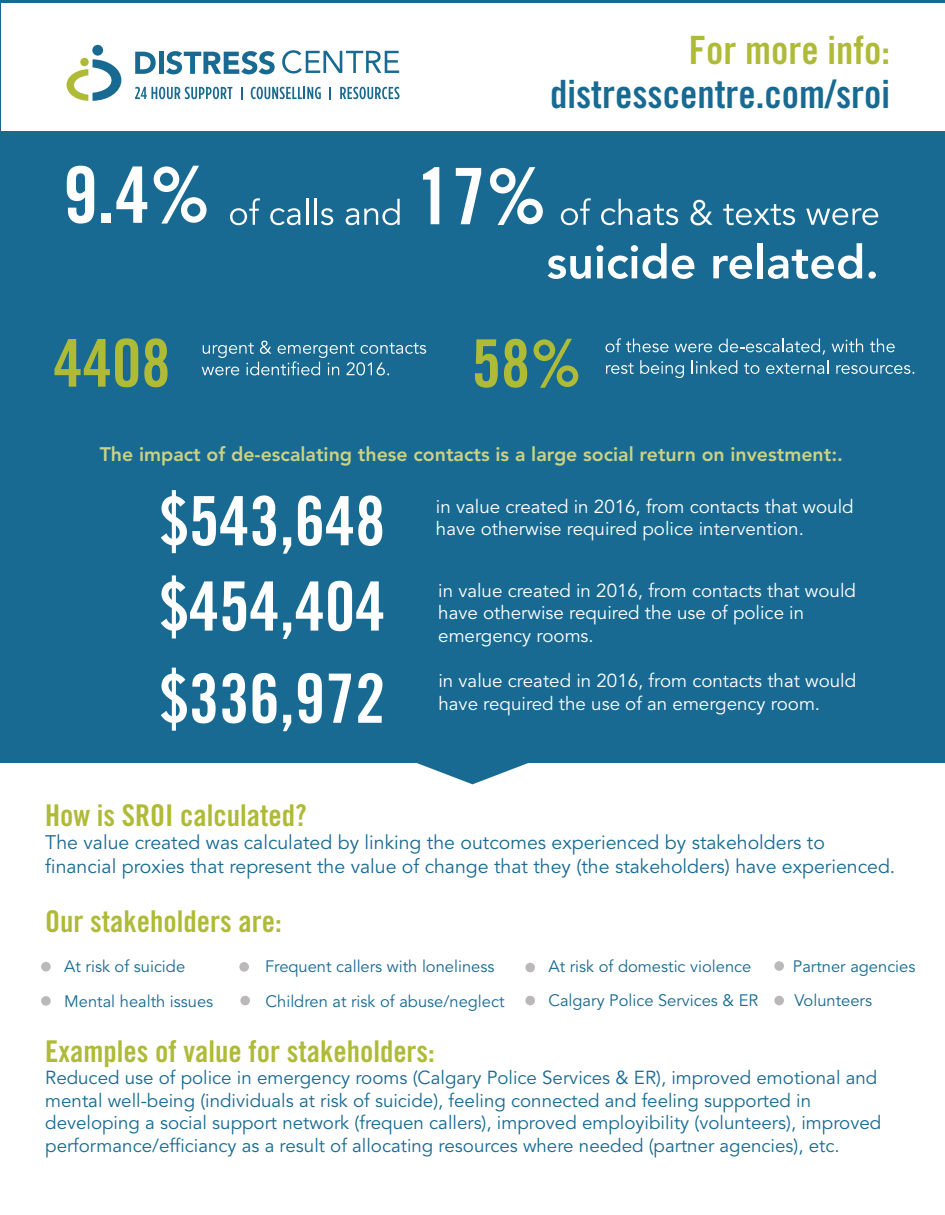
<style>
.page{position:relative;width:945px;height:1215px;background:#fff}
.page>*{position:absolute;margin:0;border:0;box-sizing:border-box;transform-origin:0 0}
.t1{font:39px "Trade Gothic LT Std Bd Cn 20";color:#186a92}
.t2{font:39px "Trade Gothic LT Std Bd Cn 20";color:#afbb36}
.t3{font:30px "Trade Gothic LT Std Bd Cn 20";color:#afbb36}
.t4{font:19.5px/23.4px "Avenir LT Std";color:#186a92}
.t5{font:800 19.5px "Avenir LT Std";color:#ccd283}
.t6{font:18.75px/22.5px "Avenir LT Std";color:#186a92}
.t7{font:18.75px/22.5px "Avenir LT Std";color:#fff}
.t8{font:16.5px "Avenir LT Std";color:#186a92}
</style>
<div class="page">
<div style="left:0;top:0;width:945px;height:763px;background:#186a92"></div>
<svg style="left:417px;top:763px;width:111px;height:21px"></svg>
<div style="left:2px;top:3px;width:943px;height:127px;background:#fff"></div>
<svg style="left:135px;top:87px;width:97px;height:12px"></svg>
<svg style="left:241px;top:87px;width:1px;height:12px"></svg>
<svg style="left:251px;top:87px;width:70px;height:12px"></svg>
<svg style="left:330px;top:87px;width:1px;height:12px"></svg>
<svg style="left:340px;top:87px;width:60px;height:12px"></svg>
<div style="left:92px;top:45px;width:11px;height:11px;background:#186a92;border-radius:50%"></div>
<svg style="left:135px;top:52px;width:21px;height:22px"></svg>
<div style="left:159px;top:52px;width:5px;height:22px;background:#186a92"></div>
<svg style="left:166px;top:51px;width:109px;height:23px"></svg>
<svg style="left:282px;top:50px;width:117px;height:24px"></svg>
<svg style="left:66px;top:59px;width:55px;height:42px"></svg>
<svg style="left:161px;top:490px;width:86px;height:63px"></svg>
<svg style="left:253px;top:495px;width:23px;height:51px"></svg>
<svg style="left:283px;top:537px;width:8px;height:17px"></svg>
<svg style="left:298px;top:495px;width:84px;height:51px"></svg>
<svg style="left:161px;top:575px;width:56px;height:63px"></svg>
<svg style="left:223px;top:581px;width:54px;height:50px"></svg>
<svg style="left:283px;top:581px;width:100px;height:58px"></svg>
<svg style="left:161px;top:668px;width:55px;height:63px"></svg>
<svg style="left:222px;top:673px;width:24px;height:50px"></svg>
<svg style="left:253px;top:673px;width:24px;height:50px"></svg>
<svg style="left:283px;top:715px;width:8px;height:16px"></svg>
<svg style="left:298px;top:673px;width:24px;height:51px"></svg>
<svg style="left:329px;top:674px;width:22px;height:49px"></svg>
<svg style="left:358px;top:673px;width:24px;height:50px"></svg>
<svg style="left:606px;top:338px;width:308px;height:40px"></svg>
<svg style="left:202px;top:341px;width:224px;height:34px"></svg>
<svg style="left:475px;top:339px;width:23px;height:49px"></svg>
<svg style="left:504px;top:339px;width:23px;height:49px"></svg>
<svg style="left:534px;top:339px;width:44px;height:49px"></svg>
<svg style="left:54px;top:338px;width:84px;height:49px"></svg>
<svg style="left:144px;top:338px;width:24px;height:49px"></svg>
<svg style="left:67px;top:166px;width:27px;height:58px"></svg>
<div style="left:102px;top:214px;width:9px;height:9px;background:#fff"></div>
<svg style="left:116px;top:166px;width:31px;height:57px"></svg>
<svg style="left:154px;top:166px;width:53px;height:58px"></svg>
<svg style="left:230px;top:198px;width:30px;height:27px"></svg>
<svg style="left:270px;top:208px;width:31px;height:17px"></svg>
<hr style="left:306px;top:199px;width:2px;height:26px;background:#fff">
<hr style="left:314px;top:199px;width:3px;height:26px;background:#fff">
<svg style="left:321px;top:208px;width:12px;height:17px"></svg>
<svg style="left:346px;top:199px;width:54px;height:26px"></svg>
<svg style="left:423px;top:167px;width:16px;height:57px"></svg>
<svg style="left:456px;top:168px;width:25px;height:56px"></svg>
<svg style="left:490px;top:167px;width:53px;height:58px"></svg>
<svg style="left:561px;top:198px;width:30px;height:27px"></svg>
<svg style="left:601px;top:199px;width:77px;height:26px"></svg>
<svg style="left:691px;top:200px;width:22px;height:25px"></svg>
<svg style="left:723px;top:204px;width:72px;height:21px"></svg>
<svg style="left:806px;top:208px;width:72px;height:17px"></svg>
<svg style="left:548px;top:243px;width:146px;height:36px"></svg>
<svg style="left:713px;top:255px;width:39px;height:24px"></svg>
<div style="left:757px;top:243px;width:6px;height:35px;background:#fff"></div>
<svg style="left:768px;top:243px;width:94px;height:36px"></svg>
<div style="left:868px;top:271px;width:8px;height:8px;background:#fff;border-radius:50%"></div>
<div style="left:41px;top:962px;width:10px;height:9px;background:#bbb8ba;border-radius:50%"></div>
<div style="left:41px;top:996px;width:10px;height:10px;background:#bbb8ba;border-radius:50%"></div>
<div style="left:239px;top:962px;width:10px;height:10px;background:#bbb8ba;border-radius:50%"></div>
<div style="left:240px;top:996px;width:10px;height:9px;background:#bbb8ba;border-radius:50%"></div>
<div style="left:525px;top:996px;width:10px;height:9px;background:#bbb8ba;border-radius:50%"></div>
<div style="left:525px;top:963px;width:10px;height:9px;background:#bbb8ba;border-radius:50%"></div>
<div style="left:774px;top:961px;width:10px;height:10px;background:#bbb8ba;border-radius:50%"></div>
<div style="left:774px;top:996px;width:10px;height:9px;background:#bbb8ba;border-radius:50%"></div>
<h1 class="t2" style="left:689px;top:27px;width:203px">For more info:</h1>
<h1 class="t1" style="left:550px;top:70px;width:342px">distresscentre.com/sroi</h1>
<p class="t5" style="left:100px;top:443px;width:745px">The impact of de-escalating these contacts is a large social return on investment:.</p>
<p class="t7" style="left:436px;top:496px;width:419px">in value created in 2016, from contacts that would have otherwise required police intervention.</p>
<p class="t7" style="left:438px;top:580px;width:419px">in value created in 2016, from contacts that would have otherwise required the use of police in emergency rooms.</p>
<p class="t7" style="left:438px;top:670px;width:419px">in value created in 2016, from contacts that would have required the use of an emergency room.</p>
<h2 class="t3" style="left:45px;top:797px;width:263px">How is SROI calculated?</h2>
<p class="t4" style="left:45px;top:832px;width:852px">The value created was calculated by linking the outcomes experienced by stakeholders to financial proxies that represent the value of change that they (the stakeholders) have experienced.</p>
<h2 class="t3" style="left:45px;top:903px;width:238px">Our stakeholders are:</h2>
<p class="t8" style="left:64px;top:956px;width:122px">At risk of suicide</p>
<p class="t8" style="left:265px;top:956px;width:231px">Frequent callers with loneliness</p>
<p class="t8" style="left:548px;top:956px;width:204px">At risk of domestic violence</p>
<p class="t8" style="left:793px;top:956px;width:124px">Partner agencies</p>
<p class="t8" style="left:64px;top:991px;width:151px">Mental health issues</p>
<p class="t8" style="left:794px;top:991px;width:79px">Volunteers</p>
<p class="t8" style="left:548px;top:991px;width:211px">Calgary Police Services &amp; ER</p>
<p class="t8" style="left:266px;top:991px;width:240px">Children at risk of abuse/neglect</p>
<h2 class="t3" style="left:45px;top:1033px;width:391px">Examples of value for stakeholders:</h2>
<p class="t6" style="left:45px;top:1067px;width:838px">Reduced use of police in emergency rooms (Calgary Police Services &amp; ER), improved emotional and mental well-being (individuals at risk of suicide), feeling connected and feeling supported in developing a social support network (frequen callers), improved employibility (volunteers), improved performance/efficiancy as a result of allocating resources where needed (partner agencies), etc.</p>
</div>
